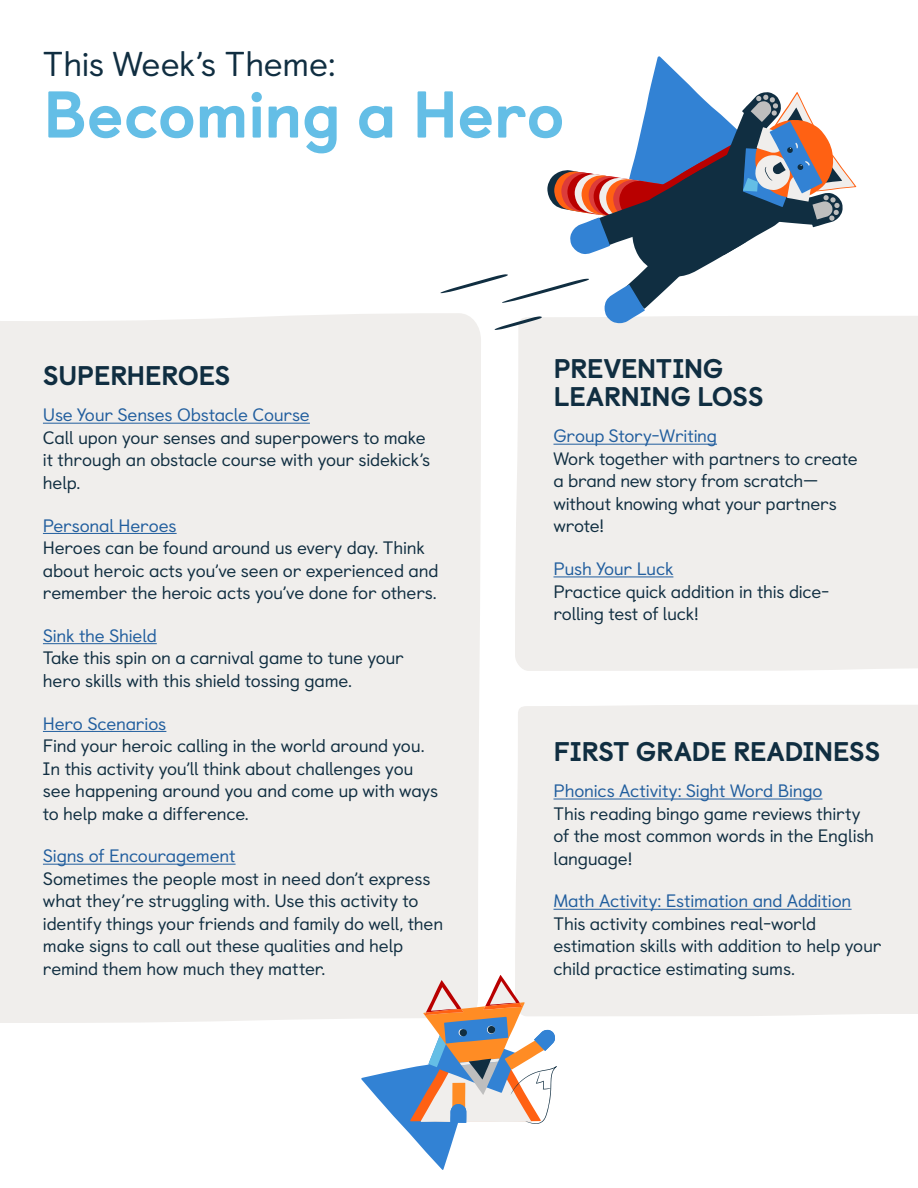
<style>
.page{position:relative;width:918px;height:1188px;background:#fff}
.page>*{position:absolute;margin:0;border:0;box-sizing:border-box;transform-origin:0 0}
.t1{font:800 66px "Castledown";letter-spacing:-.01em;color:#64bee6}
.t2{font:34.5px "Castledown";letter-spacing:-.015em;color:#102e41}
.t3{font:800 27px/28.5px "Castledown";letter-spacing:-.015em;color:#102e41}
.t4{font:18px/22.5px "Castledown";letter-spacing:-.015em;color:#102e41}
.t5{font:18px "Castledown";letter-spacing:-.01em;color:#215e9e}
</style>
<div class="page">
<div style="left:0;top:313px;width:481px;height:710px;background:#f0eeec"></div>
<div style="left:515px;top:316px;width:403px;height:355px;background:#f0eeec"></div>
<div style="left:515px;top:705px;width:403px;height:311px;background:#f0eeec"></div>
<hr style="left:43px;top:423px;width:267px;height:1px;background:#215e9e">
<hr style="left:43px;top:533px;width:134px;height:1px;background:#215e9e">
<hr style="left:43px;top:643px;width:114px;height:1px;background:#215e9e">
<hr style="left:43px;top:731px;width:123px;height:1px;background:#215e9e">
<hr style="left:43px;top:864px;width:193px;height:1px;background:#215e9e">
<hr style="left:554px;top:444px;width:163px;height:1px;background:#215e9e">
<hr style="left:554px;top:576px;width:119px;height:1px;background:#215e9e">
<hr style="left:554px;top:799px;width:268px;height:1px;background:#215e9e">
<hr style="left:554px;top:909px;width:298px;height:1px;background:#215e9e">
<svg style="left:361px;top:975px;width:196px;height:195px"></svg>
<svg style="left:440px;top:56px;width:416px;height:274px"></svg>
<h2 class="t2" style="left:43px;top:37px;width:294px">This Week’s Theme:</h2>
<h1 class="t1" style="left:43px;top:60px;width:523px">Becoming a Hero</h1>
<h3 class="t3" style="left:43px;top:359px;width:189px">SUPERHEROES</h3>
<p class="t5" style="left:43px;top:401px;width:268px">Use Your Senses Obstacle Course</p>
<p class="t4" style="left:43px;top:425px;width:389px">Call upon your senses and superpowers to make it through an obstacle course with your sidekick’s help.</p>
<p class="t5" style="left:43px;top:511px;width:135px">Personal Heroes</p>
<p class="t4" style="left:43px;top:535px;width:397px">Heroes can be found around us every day. Think about heroic acts you’ve seen or experienced and remember the heroic acts you’ve done for others.</p>
<p class="t5" style="left:43px;top:622px;width:115px">Sink the Shield</p>
<p class="t4" style="left:43px;top:645px;width:362px">Take this spin on a carnival game to tune your hero skills with this shield tossing game.</p>
<p class="t5" style="left:43px;top:709px;width:125px">Hero Scenarios</p>
<p class="t4" style="left:43px;top:733px;width:397px">Find your heroic calling in the world around you.<br>In this activity you’ll think about challenges you see happening around you and come up with ways to help make a difference.</p>
<p class="t5" style="left:43px;top:842px;width:194px">Signs of Encouragement</p>
<p class="t4" style="left:43px;top:866px;width:402px">Sometimes the people most in need don’t express what they’re struggling with. Use this activity to identify things your friends and family do well, then make signs to call out these qualities and help remind them how much they matter.</p>
<h3 class="t3" style="left:554px;top:352px;width:211px">PREVENTING<br>LEARNING LOSS</h3>
<p class="t5" style="left:554px;top:422px;width:165px">Group Story-Writing</p>
<p class="t4" style="left:554px;top:446px;width:306px">Work together with partners to create a brand new story from scratch— without knowing what your partners wrote!</p>
<p class="t5" style="left:554px;top:555px;width:121px">Push Your Luck</p>
<p class="t4" style="left:554px;top:579px;width:277px">Practice quick addition in this dice&shy;rolling test of luck!</p>
<h3 class="t3" style="left:554px;top:735px;width:328px">FIRST GRADE READINESS</h3>
<p class="t5" style="left:554px;top:777px;width:270px">Phonics Activity: Sight Word Bingo</p>
<p class="t4" style="left:554px;top:801px;width:322px">This reading bingo game reviews thirty of the most common words in the English language!</p>
<p class="t5" style="left:554px;top:887px;width:300px">Math Activity: Estimation and Addition</p>
<p class="t4" style="left:554px;top:911px;width:329px">This activity combines real-world estimation skills with addition to help your child practice estimating sums.</p>
</div>
